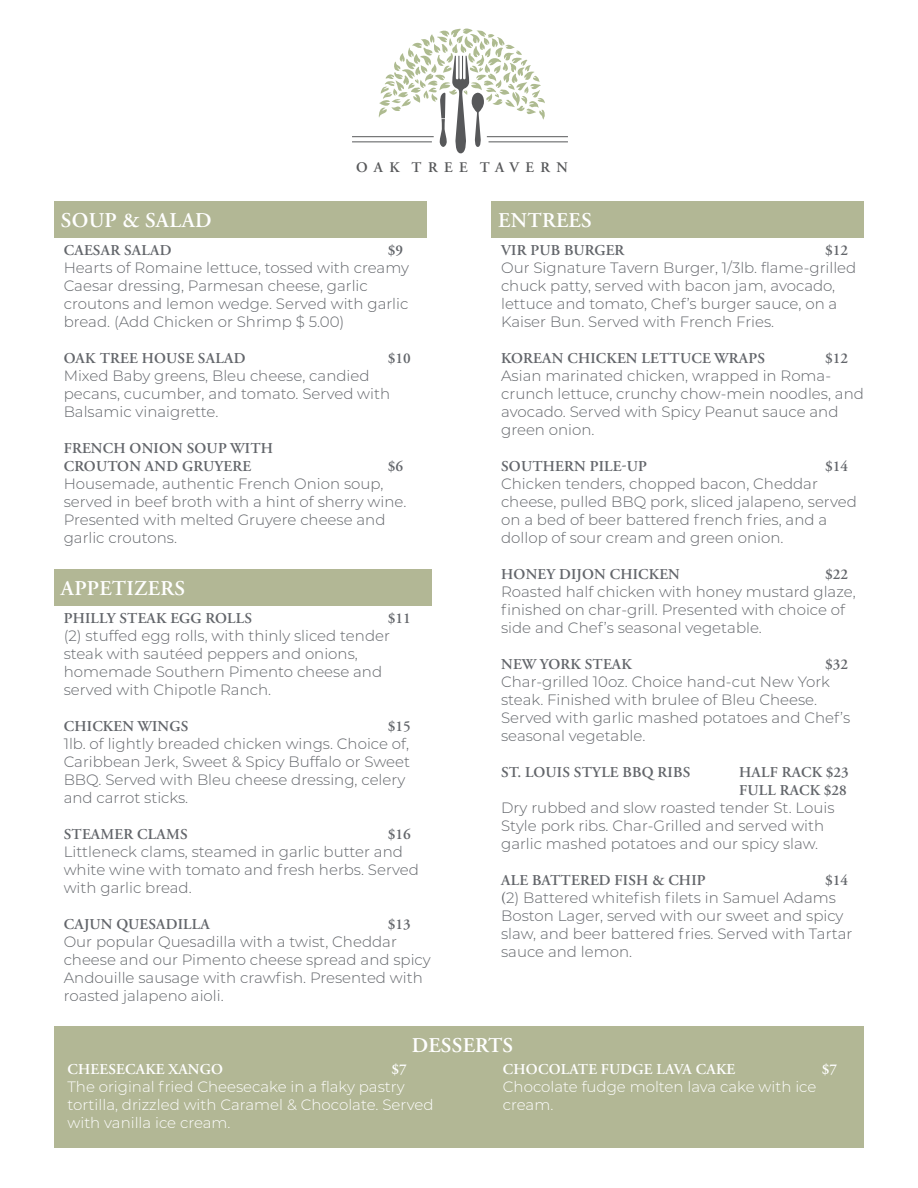
<style>
.page{position:relative;width:918px;height:1188px;background:#fff}
.page>*{position:absolute;margin:0;border:0;box-sizing:border-box;transform-origin:0 0}
.t1{font:600 21px "Adobe Garamond Pro";letter-spacing:.015em;color:#fff}
.t2{font:300 15px/18px "Montserrat";color:#62656a}
.t3{font:600 15px/18px "Adobe Garamond Pro";letter-spacing:.015em;color:#62656a}
.t4{font:300 15px/18px "Montserrat";color:#fff}
.t5{font:600 15px "Adobe Garamond Pro";letter-spacing:.015em;color:#fff}
.t6{font:600 14.7px "Adobe Garamond Pro";letter-spacing:.44em;color:#57585a}
.s1{font-family:"Adobe Garamond Pro";font-weight:600}
</style>
<div class="page">
<hr style="left:352px;top:142px;width:80px;height:1px;background:#57585a">
<hr style="left:489px;top:142px;width:79px;height:1px;background:#57585a">
<hr style="left:352px;top:136px;width:82px;height:1px;background:#57585a">
<hr style="left:487px;top:136px;width:81px;height:1px;background:#57585a">
<svg style="left:379px;top:28px;width:166px;height:125px"></svg>
<div style="left:54px;top:201px;width:373px;height:36px;background:#b2b795"></div>
<div style="left:491px;top:201px;width:373px;height:36px;background:#b2b795"></div>
<div style="left:54px;top:569px;width:378px;height:37px;background:#b2b795"></div>
<div style="left:54px;top:1026px;width:810px;height:37px;background:#b2b795"></div>
<div style="left:54px;top:1056px;width:810px;height:92px;background:#b2b795"></div>
<p class="t6" style="left:356px;top:159px;width:213px">OAK TREE TAVERN</p>
<h1 class="t1" style="left:61px;top:208px;width:152px">SOUP &amp; SALAD</h1>
<h1 class="t1" style="left:498px;top:208px;width:95px">ENTREES</h1>
<p class="t3" style="left:64px;top:241px;width:109px">CAESAR SALAD</p>
<p class="t3" style="left:388px;top:241px;width:17px">$9</p>
<p class="t2" style="left:64px;top:258px;width:347px">Hearts of Romaine lettuce, tossed with creamy Caesar dressing, Parmesan cheese, garlic croutons and lemon wedge. Served with garlic bread. (Add Chicken or Shrimp $ 5.00)</p>
<p class="t3" style="left:64px;top:349px;width:183px">OAK TREE HOUSE SALAD</p>
<p class="t3" style="left:388px;top:349px;width:24px">$10</p>
<p class="t2" style="left:64px;top:366px;width:328px">Mixed Baby greens, Bleu cheese, candied pecans, cucumber, and tomato. Served with<br>Balsamic vinaigrette.</p>
<p class="t3" style="left:64px;top:439px;width:211px">FRENCH ONION SOUP WITH<br>CROUTON AND GRUYERE</p>
<p class="t3" style="left:388px;top:457px;width:17px">$6</p>
<p class="t2" style="left:64px;top:474px;width:344px">Housemade, authentic French Onion soup, served in beef broth with a hint of sherry wine.<br>Presented with melted Gruyere cheese and garlic croutons.</p>
<h1 class="t1" style="left:61px;top:576px;width:126px">APPETIZERS</h1>
<p class="t3" style="left:64px;top:610px;width:190px">PHILLY STEAK EGG ROLLS</p>
<p class="t3" style="left:388px;top:610px;width:24px">$11</p>
<p class="t2" style="left:64px;top:626px;width:328px">(2) stuffed egg rolls, with thinly sliced tender steak with sautéed peppers and onions, homemade Southern Pimento cheese and served with Chipotle Ranch.</p>
<p class="t3" style="left:64px;top:718px;width:126px">CHICKEN WINGS</p>
<p class="t3" style="left:388px;top:718px;width:24px">$15</p>
<p class="t2" style="left:64px;top:734px;width:348px">1lb. of lightly breaded chicken wings. Choice of, Caribbean Jerk, Sweet &amp; Spicy Buffalo or Sweet BBQ. Served with Bleu cheese dressing, celery and carrot sticks.</p>
<p class="t3" style="left:64px;top:826px;width:126px">STEAMER CLAMS</p>
<p class="t3" style="left:388px;top:826px;width:24px">$16</p>
<p class="t2" style="left:64px;top:842px;width:357px">Littleneck clams, steamed in garlic butter and white wine with tomato and fresh herbs. Served with garlic bread.</p>
<p class="t3" style="left:64px;top:916px;width:148px">CAJUN QUESADILLA</p>
<p class="t3" style="left:388px;top:916px;width:24px">$13</p>
<p class="t2" style="left:64px;top:932px;width:369px">Our popular Quesadilla with a twist, Cheddar cheese and our Pimento cheese spread and spicy Andouille sausage with crawfish. Presented with roasted jalapeno aioli.</p>
<p class="t3" style="left:501px;top:241px;width:125px">VIR PUB BURGER</p>
<p class="t3" style="left:825px;top:241px;width:24px">$12</p>
<p class="t2" style="left:501px;top:258px;width:357px">Our Signature Tavern Burger, 1/3lb. flame-grilled chuck patty, served with bacon jam, avocado, lettuce and tomato, Chef’s burger sauce, on a Kaiser Bun. Served with French Fries.</p>
<p class="t3" style="left:501px;top:349px;width:265px">KOREAN CHICKEN LETTUCE WRAPS</p>
<p class="t3" style="left:825px;top:349px;width:24px">$12</p>
<p class="t2" style="left:501px;top:366px;width:364px">Asian marinated chicken, wrapped in Roma&shy;crunch lettuce, crunchy chow-mein noodles, and avocado. Served with Spicy Peanut sauce and green onion.</p>
<p class="t3" style="left:501px;top:457px;width:147px">SOUTHERN PILE-UP</p>
<p class="t3" style="left:825px;top:457px;width:24px">$14</p>
<p class="t2" style="left:501px;top:474px;width:357px">Chicken tenders, chopped bacon, Cheddar cheese, pulled BBQ pork, sliced jalapeno, served on a bed of beer battered french fries, and a dollop of sour cream and green onion.</p>
<p class="t3" style="left:501px;top:565px;width:180px">HONEY DIJON CHICKEN</p>
<p class="t3" style="left:825px;top:565px;width:24px">$22</p>
<p class="t2" style="left:501px;top:582px;width:356px">Roasted half chicken with honey mustard glaze, finished on char-grill. Presented with choice of side and Chef’s seasonal vegetable.</p>
<p class="t3" style="left:501px;top:655px;width:132px">NEW YORK STEAK</p>
<p class="t3" style="left:825px;top:655px;width:24px">$32</p>
<p class="t2" style="left:501px;top:672px;width:351px">Char-grilled 10oz. Choice hand-cut New York steak. Finished with brulee of Bleu Cheese.<br>Served with garlic mashed potatoes and Chef’s seasonal vegetable.</p>
<p class="t3" style="left:501px;top:763px;width:191px">ST. LOUIS STYLE BBQ RIBS</p>
<p class="t3" style="left:739px;top:763px;width:111px">HALF RACK $23<br>FULL RACK $28</p>
<p class="t2" style="left:501px;top:798px;width:335px">Dry rubbed and slow roasted tender St. Louis<br>Style pork ribs. Char-Grilled and served with garlic mashed potatoes and our spicy slaw.</p>
<p class="t3" style="left:501px;top:871px;width:206px">ALE BATTERED FISH &amp; CHIP</p>
<p class="t3" style="left:825px;top:871px;width:24px">$14</p>
<p class="t2" style="left:501px;top:888px;width:353px"><span class="s1">(</span>2) Battered whitefish filets in Samuel Adams Boston Lager, served with our sweet and spicy slaw, and beer battered fries. Served with Tartar sauce and lemon.</p>
<h1 class="t1" style="left:412px;top:1034px;width:103px">DESSERTS</h1>
<p class="t5" style="left:68px;top:1060px;width:157px">CHEESECAKE XANGO</p>
<p class="t5" style="left:392px;top:1060px;width:17px">$7</p>
<p class="t4" style="left:67px;top:1077px;width:367px">The original fried Cheesecake in a flaky pastry tortilla, drizzled with Caramel &amp; Chocolate. Served with vanilla ice cream.</p>
<p class="t5" style="left:503px;top:1060px;width:234px">CHOCOLATE FUDGE LAVA CAKE</p>
<p class="t5" style="left:822px;top:1060px;width:17px">$7</p>
<p class="t4" style="left:503px;top:1077px;width:315px">Chocolate fudge molten lava cake with ice cream.</p>
</div>
